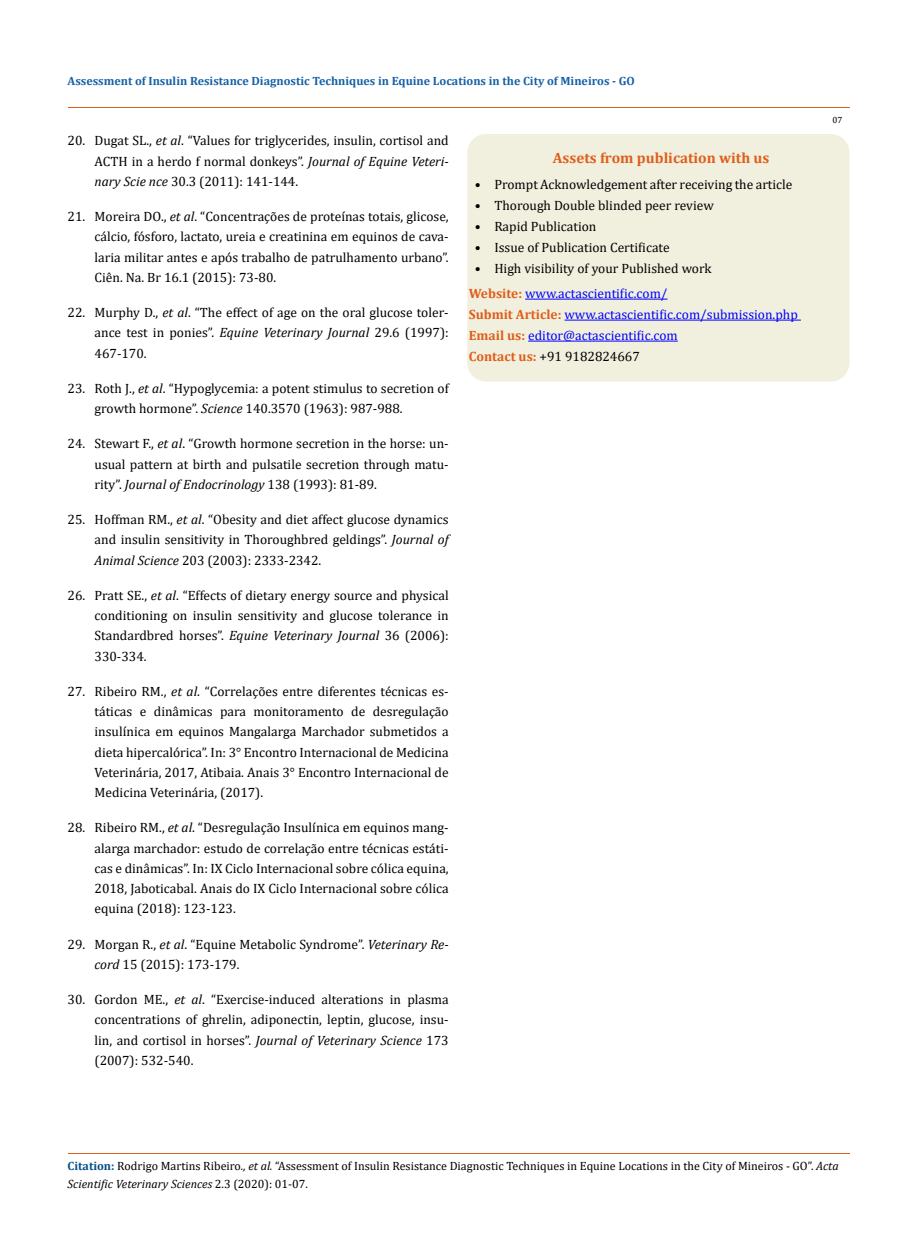
<style>
.page{position:relative;width:917px;height:1260px;background:#fff}
.page>*{position:absolute;margin:0;border:0;box-sizing:border-box;transform-origin:0 0}
.t1{font:700 15px "Cambria";color:#e05d1a}
.t2{font:13.5px/20.2px "Cambria";color:#000;text-align:justify}
.t3{font:13.5px/21px "Cambria";color:#00f}
.t4{font:12px/18px "Cambria";color:#000}
.t5{font:700 12px "Cambria";color:#1560a6}
.t6{font:9px "Cambria";color:#000}
.s1{font-style:italic}
.s2{font-weight:700;color:#e05d1a}
.s3{color:#000}
.s4{font-weight:700;color:#035089}
</style>
<div class="page">
<div style="left:468px;top:135px;width:380px;height:246px;background:#f1f0de;border-radius:18px"></div>
<div style="left:467px;top:134px;width:382px;height:248px;border:2px solid #f1f0de;border-radius:18px"></div>
<hr style="left:525px;top:299px;width:142px;height:1px;background:#00f">
<hr style="left:564px;top:320px;width:236px;height:1px;background:#00f">
<hr style="left:528px;top:341px;width:149px;height:1px;background:#00f">
<hr style="left:68px;top:108px;width:781px;height:1px;background:#e05d1a">
<hr style="left:68px;top:1154px;width:781px;height:1px;background:#e05d1a">
<p class="t5" style="left:68px;top:72px;width:569px">Assessment of Insulin Resistance Diagnostic Techniques in Equine Locations in the City of Mineiros - GO</p>
<p class="t2" style="left:95px;top:131px;width:355px;text-indent:-27px">20. Dugat SL., <span class="s1">et al</span>. “Values for triglycerides, insulin, cortisol and ACTH in a herdo f normal donkeys”. <span class="s1">Journal of Equine Veteri&shy;nary Scie nce</span> 30.3 (2011): 141-144.</p>
<p class="t2" style="left:95px;top:206px;width:356px;text-indent:-27px">21. Moreira DO., <span class="s1">et al</span>. “Concentrações de proteínas totais, glicose, cálcio, fósforo, lactato, ureia e creatinina em equinos de cava&shy;laria militar antes e após trabalho de patrulhamento urbano”.<br>Ciên. Na. Br 16.1 (2015): 73-80.</p>
<p class="t2" style="left:95px;top:302px;width:356px;text-indent:-27px">22. Murphy D., <span class="s1">et al</span>. “The effect of age on the oral glucose toler&shy;ance test in ponies”. <span class="s1">Equine Veterinary Journal</span> 29.6 (1997):<br>467-170.</p>
<p class="t2" style="left:95px;top:378px;width:356px;text-indent:-27px">23. Roth J., <span class="s1">et al</span>. “Hypoglycemia: a potent stimulus to secretion of growth hormone”. <span class="s1">Science</span> 140.3570 (1963): 987-988.</p>
<p class="t2" style="left:95px;top:434px;width:355px;text-indent:-27px">24. Stewart F., <span class="s1">et al</span>. “Growth hormone secretion in the horse: un&shy;usual pattern at birth and pulsatile secretion through matu&shy;rity”. <span class="s1">Journal of Endocrinology</span> 138 (1993): 81-89.</p>
<p class="t2" style="left:95px;top:509px;width:355px;text-indent:-27px">25. Hoffman RM., <span class="s1">et al</span>. “Obesity and diet affect glucose dynamics and insulin sensitivity in Thoroughbred geldings”. <span class="s1">Journal of Animal Science</span> 203 (2003): 2333-2342.</p>
<p class="t2" style="left:94px;top:585px;width:356px;text-indent:-27px">26. Pratt SE., <span class="s1">et al</span>. “Effects of dietary energy source and physical conditioning on insulin sensitivity and glucose tolerance in Standardbred horses”. <span class="s1">Equine Veterinary Journal</span> 36 (2006):<br>330-334.</p>
<p class="t2" style="left:94px;top:681px;width:356px;text-indent:-27px">27. Ribeiro RM., <span class="s1">et al</span>. “Correlações entre diferentes técnicas es&shy;táticas e dinâmicas para monitoramento de desregulação insulínica em equinos Mangalarga Marchador submetidos a dieta hipercalórica”. In: 3° Encontro Internacional de Medicina Veterinária, 2017, Atibaia. Anais 3° Encontro Internacional de Medicina Veterinária, (2017).</p>
<p class="t2" style="left:94px;top:818px;width:356px;text-indent:-27px">28. Ribeiro RM., <span class="s1">et al</span>. “Desregulação Insulínica em equinos mang&shy;alarga marchador: estudo de correlação entre técnicas estáti&shy;cas e dinâmicas”. In: IX Ciclo Internacional sobre cólica equina, 2018, Jaboticabal. Anais do IX Ciclo Internacional sobre cólica equina (2018): 123-123.</p>
<p class="t2" style="left:94px;top:934px;width:355px;text-indent:-27px">29. Morgan R., <span class="s1">et al</span>. “Equine Metabolic Syndrome”. <span class="s1">Veterinary Re&shy;cord</span> 15 (2015): 173-179.</p>
<p class="t2" style="left:94px;top:989px;width:356px;text-indent:-27px">30. Gordon ME., <span class="s1">et al</span>. “Exercise-induced alterations in plasma concentrations of ghrelin, adiponectin, leptin, glucose, insu&shy;lin, and cortisol in horses”. <span class="s1">Journal of Veterinary Science</span> 173 (2007): 532-540.</p>
<p class="t1" style="left:553px;top:147px;width:218px">Assets from publication with us</p>
<p class="t2" style="left:475px;top:174px;width:319px">• Prompt Acknowledgement after receiving the article</p>
<p class="t2" style="left:475px;top:195px;width:240px">• Thorough Double blinded peer review</p>
<p class="t2" style="left:475px;top:216px;width:123px">• Rapid Publication</p>
<p class="t2" style="left:475px;top:237px;width:196px">• Issue of Publication Certificate</p>
<p class="t2" style="left:475px;top:258px;width:238px">• High visibility of your Published work</p>
<p class="t3" style="left:468px;top:283px;width:330px"><span class="s2">Website:</span> www.actascientific.com/<br><span class="s2">Submit Article:</span> www.actascientific.com/submission.php <span class="s2">Email us:</span> editor@actascientific.com<br><span class="s2">Contact us:</span> <span class="s3">+91 9182824667</span></p>
<p class="t6" style="left:832px;top:114px;width:11px">07</p>
<p class="t4" style="left:68px;top:1157px;width:772px"><span class="s4">Citation:</span> Rodrigo Martins Ribeiro<span class="s1">., et al.</span> “Assessment of Insulin Resistance Diagnostic Techniques in Equine Locations in the City of Mineiros - GO”. <span class="s1">Acta<br>Scientific Veterinary Sciences</span> 2.3 (2020): 01-07.</p>
</div>
